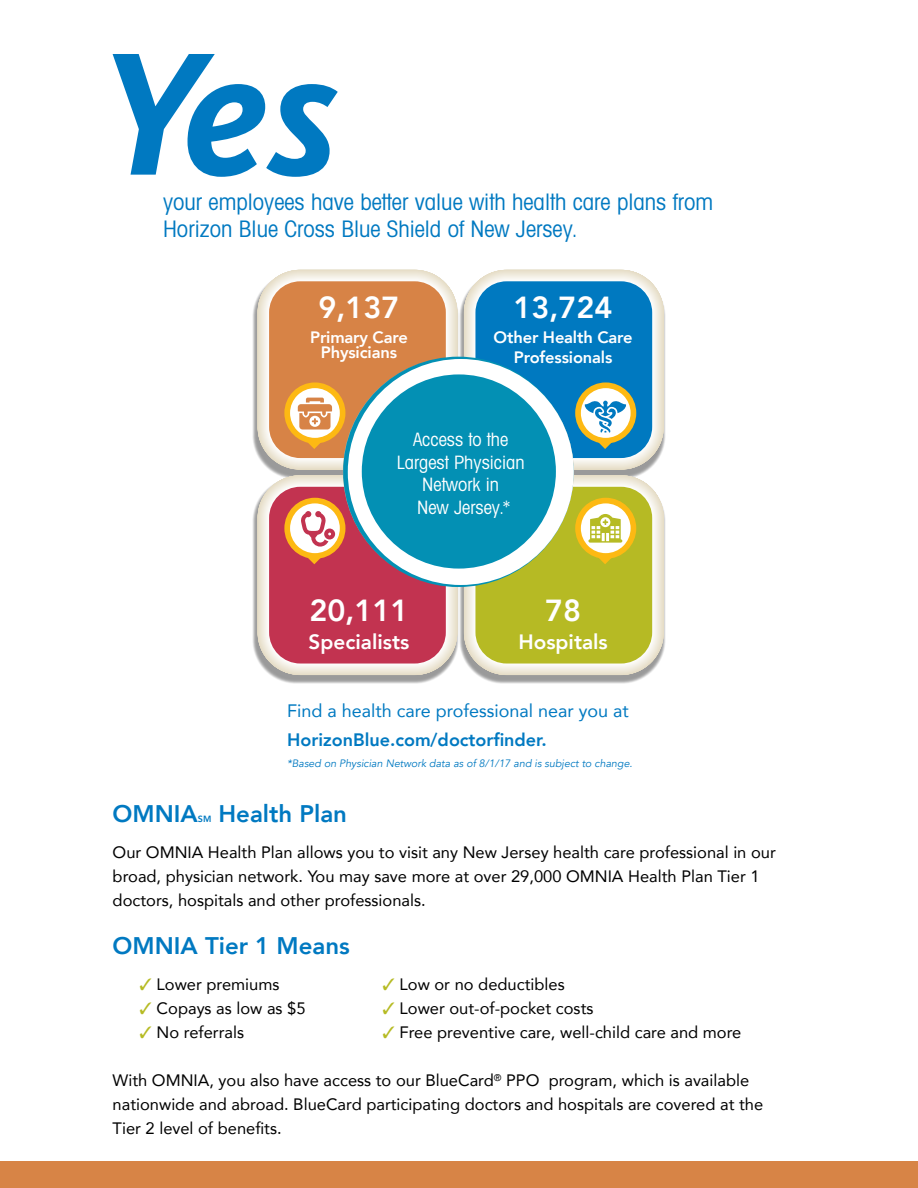
<style>
.page{position:relative;width:918px;height:1188px;background:#fff}
.page>*{position:absolute;margin:0;border:0;box-sizing:border-box;transform-origin:0 0}
.t1{font:800 30.45px "Avenir";color:#fff}
.t2{font:800 24px "Avenir";color:#0079c1}
.t3{font:condensed 22.8px/27.3px "Avant Garde";color:#0079c1}
.t4{font:800 20.7px "Avenir";color:#fff}
.t5{font:condensed 18.45px/22.5px "Avant Garde";color:#fff;text-align:center}
.t6{font:18px "Avenir";color:#0079c1}
.t7{font:800 18px "Avenir";color:#0079c1}
.t8{font:16.5px/24px "Avenir";color:#000}
.t9{font:800 16.5px/15px "Avenir";letter-spacing:-.01em;color:#fff;text-align:center}
.t10{font:italic 10.65px "Avenir";color:#0079c1}
.t11{font:800 9px "Avenir";color:#0079c1}
.s1{color:#b6bb24}
</style>
<div class="page">
<svg style="left:252px;top:270px;width:414px;height:414px;background:#b29f85"></svg>
<svg style="left:343px;top:357px;width:231px;height:230px;background:#1795b3"></svg>
<div style="left:348px;top:359px;width:226px;height:226px;background:#fff;border-radius:50%"></div>
<div style="left:362px;top:374px;width:194px;height:195px;background:#0390b4;border-radius:50%"></div>
<svg style="left:113px;top:54px;width:225px;height:123px"></svg>
<div style="left:0;top:1162px;width:918px;height:26px;background:#d78446"></div>
<h3 class="t3" style="left:163px;top:188px;width:552px">your employees have better value with health care plans from<br>Horizon Blue Cross Blue Shield of New Jersey.</h3>
<h1 class="t1" style="left:318px;top:283px;width:83px">9,137</h1>
<p class="t9" style="left:310px;top:329px;width:99px">Primary Care<br>Physicians</p>
<h1 class="t1" style="left:514px;top:283px;width:101px">13,724</h1>
<p class="t9" style="left:494px;top:326px;width:141px;line-height:20.9px">Other Health Care<br>Professionals</p>
<p class="t5" style="left:397px;top:428px;width:129px">Access to the<br>Largest Physician<br>Network in<br>New Jersey.*</p>
<h1 class="t1" style="left:309px;top:587px;width:101px">20,111</h1>
<p class="t4" style="left:309px;top:625px;width:102px">Specialists</p>
<h1 class="t1" style="left:545px;top:587px;width:38px">78</h1>
<p class="t4" style="left:518px;top:625px;width:91px">Hospitals</p>
<p class="t6" style="left:287px;top:697px;width:343px">Find a health care professional near you at</p>
<p class="t7" style="left:287px;top:726px;width:261px">HorizonBlue.com/doctorfinder.</p>
<p class="t10" style="left:287px;top:757px;width:347px">*Based on Physician Network data as of 8/1/17 and is subject to change.</p>
<h2 class="t2" style="left:113px;top:795px;width:87px">OMNIA</h2>
<p class="t11" style="left:198px;top:812px;width:15px">SM</p>
<h2 class="t2" style="left:219px;top:795px;width:130px">Health Plan</h2>
<p class="t8" style="left:113px;top:840px;width:665px">Our OMNIA Health Plan allows you to visit any New Jersey health care professional in our broad, physician network. You may save more at over 29,000 OMNIA Health Plan Tier 1 doctors, hospitals and other professionals.</p>
<h2 class="t2" style="left:113px;top:927px;width:239px">OMNIA Tier 1 Means</h2>
<p class="t8" style="left:140px;top:972px;width:141px"><span class="s1">✓</span> Lower premiums</p>
<p class="t8" style="left:383px;top:972px;width:184px"><span class="s1">✓</span> Low or no deductibles</p>
<p class="t8" style="left:140px;top:996px;width:167px"><span class="s1">✓</span> Copays as low as $5</p>
<p class="t8" style="left:383px;top:996px;width:212px"><span class="s1">✓</span> Lower out-of-pocket costs</p>
<p class="t8" style="left:140px;top:1020px;width:106px"><span class="s1">✓</span> No referrals</p>
<p class="t8" style="left:383px;top:1020px;width:360px"><span class="s1">✓</span> Free preventive care, well-child care and more</p>
<p class="t8" style="left:113px;top:1068px;width:652px">With OMNIA, you also have access to our BlueCard<sup>®</sup> PPO program, which is available nationwide and abroad. BlueCard participating doctors and hospitals are covered at the<br>Tier 2 level of benefits.</p>
</div>
